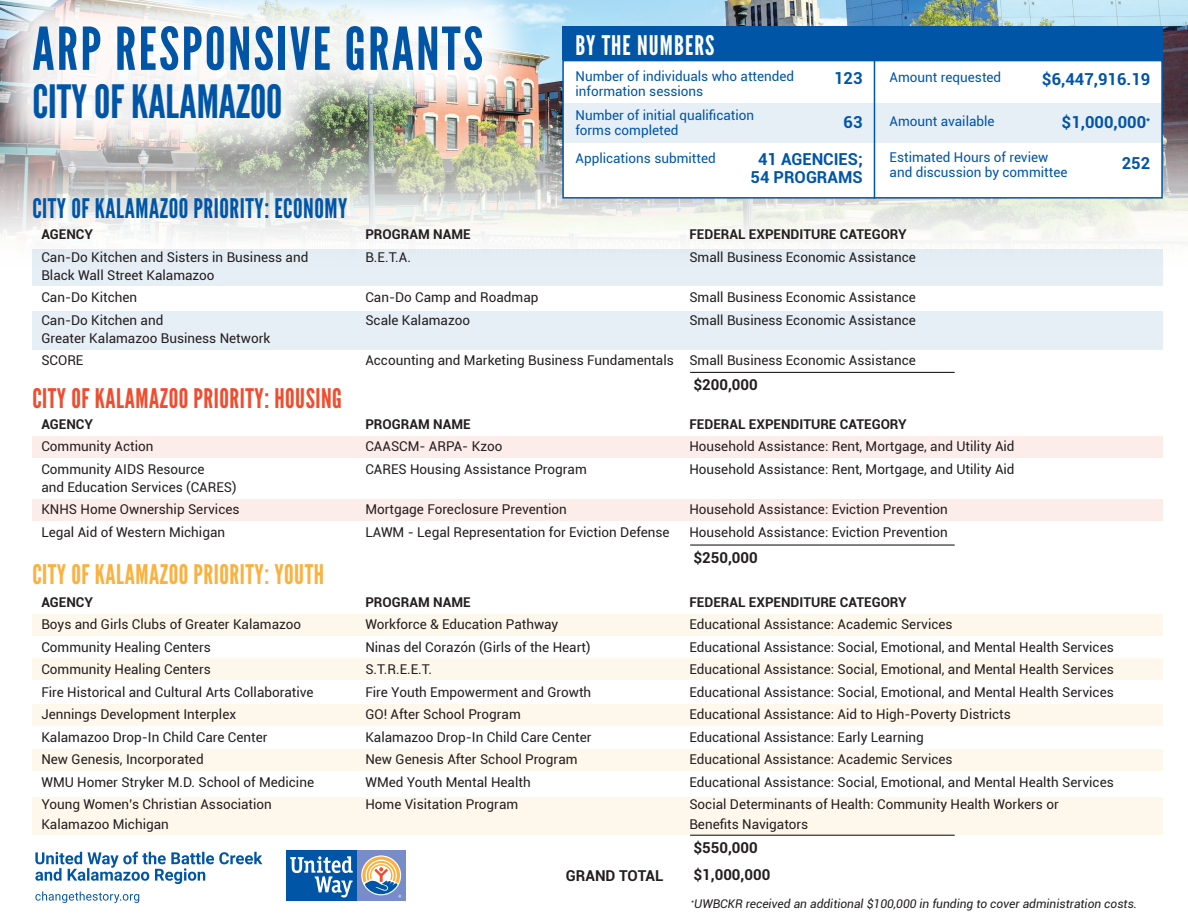
<style>
.page{position:relative;width:1188px;height:918px;background:#fff}
.page>*{position:absolute;margin:0;border:0;box-sizing:border-box;transform-origin:0 0}
.t1{font:58.95px "League Gothic";letter-spacing:.04em;color:#0155a7}
.t2{font:45.9px "League Gothic";color:#0155a7}
.t3{font:27px "League Gothic";letter-spacing:.02em;color:#0155a7}
.t4{font:27px "League Gothic";letter-spacing:.02em;color:#ef4d30}
.t5{font:27px "League Gothic";letter-spacing:.02em;color:#fbb13d}
.t6{font:27px "League Gothic";letter-spacing:.04em;color:#fff}
.t7{font:700 16.5px/18px "Roboto";color:#0155a7;text-align:center}
.t8{font:700 15px "Roboto";color:#231f20}
.t9{font:13.5px "Roboto";color:#231f20}
.t10{font:13.5px/15px "Roboto";color:#0155a7}
.t11{font:700 13.5px "Roboto";color:#231f20}
.t12{font:italic 12px "Roboto";color:#231f20}
</style>
<div class="page">
<img style="left:0;top:0;width:1188px;height:241px">
<div style="left:357px;top:851px;width:48px;height:50px;background:#788dc7"></div>
<div style="left:287px;top:851px;width:70px;height:50px;background:#0155a7"></div>
<svg style="left:361px;top:855px;width:40px;height:40px"></svg>
<svg style="left:290px;top:856px;width:63px;height:42px"></svg>
<svg style="left:362px;top:857px;width:39px;height:41px"></svg>
<svg style="left:35px;top:852px;width:227px;height:32px"></svg>
<svg style="left:35px;top:892px;width:104px;height:11px"></svg>
<div style="left:32px;top:249px;width:1131px;height:36px;background:#e6eef6"></div>
<div style="left:32px;top:311px;width:1131px;height:38px;background:#e6eef6"></div>
<hr style="left:690px;top:372px;width:265px;height:1px;background:#231f20">
<div style="left:32px;top:437px;width:1131px;height:21px;background:#fdedea"></div>
<div style="left:32px;top:499px;width:1131px;height:22px;background:#fdedea"></div>
<hr style="left:690px;top:544px;width:265px;height:2px;background:#231f20">
<div style="left:32px;top:614px;width:1131px;height:22px;background:#fef7eb"></div>
<div style="left:32px;top:704px;width:1131px;height:22px;background:#fef7eb"></div>
<div style="left:32px;top:658px;width:1131px;height:22px;background:#fef7eb"></div>
<div style="left:32px;top:749px;width:1131px;height:21px;background:#fef7eb"></div>
<div style="left:32px;top:797px;width:1131px;height:38px;background:#fef7eb"></div>
<hr style="left:690px;top:835px;width:265px;height:1px;background:#231f20">
<div style="left:0;top:0;width:540px;height:177px;background:#fff;opacity:.94"></div>
<div style="left:562px;top:27px;width:601px;height:33px;background:#0155a7"></div>
<div style="left:562px;top:60px;width:601px;height:139px;background:#fff;border:2px solid #0155a7"></div>
<div style="left:562px;top:103px;width:601px;height:40px;background:#e6eef6"></div>
<hr style="left:874px;top:60px;width:1px;height:139px;background:#0155a7">
<p class="t1" style="left:32px;top:14px;width:452px">ARP RESPONSIVE GRANTS</p>
<p class="t2" style="left:32px;top:74px;width:252px">CITY OF KALAMAZOO</p>
<p class="t3" style="left:32px;top:193px;width:316px">CITY OF KALAMAZOO PRIORITY: ECONOMY</p>
<p class="t6" style="left:575px;top:29px;width:140px">BY THE NUMBERS</p>
<p class="t10" style="left:575px;top:68px;width:220px">Number of individuals who attended information sessions</p>
<p class="t10" style="left:575px;top:108px;width:180px">Number of initial qualification forms completed</p>
<p class="t10" style="left:575px;top:150px;width:142px">Applications submitted</p>
<p class="t7" style="left:834px;top:69px;width:30px">123</p>
<p class="t7" style="left:844px;top:112px;width:20px">63</p>
<p class="t7" style="left:751px;top:150px;width:113px">41 AGENCIES;<br>54 PROGRAMS</p>
<p class="t7" style="left:1042px;top:69px;width:110px">$6,447,916.19</p>
<p class="t7" style="left:1062px;top:113px;width:90px">$1,000,000<sup>*</sup></p>
<p class="t7" style="left:1122px;top:153px;width:30px">252</p>
<p class="t10" style="left:890px;top:69px;width:113px">Amount requested</p>
<p class="t10" style="left:890px;top:113px;width:107px">Amount available</p>
<p class="t10" style="left:890px;top:150px;width:179px">Estimated Hours of review and discussion by committee</p>
<p class="t11" style="left:41px;top:225px;width:53px">AGENCY</p>
<p class="t11" style="left:365px;top:225px;width:107px">PROGRAM NAME</p>
<p class="t11" style="left:689px;top:225px;width:219px">FEDERAL EXPENDITURE CATEGORY</p>
<p class="t9" style="left:41px;top:248px;width:268px">Can-Do Kitchen and Sisters in Business and</p>
<p class="t9" style="left:365px;top:248px;width:47px">B.E.T.A.</p>
<p class="t9" style="left:689px;top:248px;width:228px">Small Business Economic Assistance</p>
<p class="t9" style="left:41px;top:266px;width:175px">Black Wall Street Kalamazoo</p>
<p class="t9" style="left:41px;top:288px;width:97px">Can-Do Kitchen</p>
<p class="t9" style="left:365px;top:288px;width:175px">Can-Do Camp and Roadmap</p>
<p class="t9" style="left:689px;top:288px;width:228px">Small Business Economic Assistance</p>
<p class="t9" style="left:41px;top:311px;width:124px">Can-Do Kitchen and</p>
<p class="t9" style="left:365px;top:311px;width:106px">Scale Kalamazoo</p>
<p class="t9" style="left:689px;top:311px;width:228px">Small Business Economic Assistance</p>
<p class="t9" style="left:41px;top:329px;width:230px">Greater Kalamazoo Business Network</p>
<p class="t9" style="left:41px;top:351px;width:44px">SCORE</p>
<p class="t9" style="left:365px;top:351px;width:552px">Accounting and Marketing Business Fundamentals Small Business Economic Assistance</p>
<p class="t4" style="left:32px;top:382px;width:311px">CITY OF KALAMAZOO PRIORITY: HOUSING</p>
<p class="t8" style="left:693px;top:374px;width:66px">$200,000</p>
<p class="t11" style="left:41px;top:414px;width:53px">AGENCY</p>
<p class="t11" style="left:365px;top:414px;width:107px">PROGRAM NAME</p>
<p class="t11" style="left:689px;top:414px;width:219px">FEDERAL EXPENDITURE CATEGORY</p>
<p class="t9" style="left:41px;top:437px;width:114px">Community Action</p>
<p class="t9" style="left:365px;top:437px;width:138px">CAASCM- ARPA- Kzoo</p>
<p class="t9" style="left:689px;top:437px;width:327px">Household Assistance: Rent, Mortgage, and Utility Aid</p>
<p class="t9" style="left:41px;top:459px;width:165px">Community AIDS Resource</p>
<p class="t9" style="left:365px;top:459px;width:223px">CARES Housing Assistance Program</p>
<p class="t9" style="left:689px;top:459px;width:327px">Household Assistance: Rent, Mortgage, and Utility Aid</p>
<p class="t9" style="left:41px;top:477px;width:197px">and Education Services (CARES)</p>
<p class="t9" style="left:41px;top:500px;width:200px">KNHS Home Ownership Services</p>
<p class="t9" style="left:365px;top:500px;width:203px">Mortgage Foreclosure Prevention</p>
<p class="t9" style="left:689px;top:500px;width:260px">Household Assistance: Eviction Prevention</p>
<p class="t9" style="left:41px;top:522px;width:185px">Legal Aid of Western Michigan</p>
<p class="t9" style="left:365px;top:522px;width:306px">LAWM - Legal Representation for Eviction Defense</p>
<p class="t9" style="left:689px;top:522px;width:260px">Household Assistance: Eviction Prevention</p>
<p class="t5" style="left:32px;top:559px;width:293px">CITY OF KALAMAZOO PRIORITY: YOUTH</p>
<p class="t8" style="left:693px;top:547px;width:66px">$250,000</p>
<p class="t11" style="left:41px;top:593px;width:53px">AGENCY</p>
<p class="t11" style="left:365px;top:593px;width:107px">PROGRAM NAME</p>
<p class="t11" style="left:689px;top:593px;width:219px">FEDERAL EXPENDITURE CATEGORY</p>
<p class="t9" style="left:41px;top:615px;width:261px">Boys and Girls Clubs of Greater Kalamazoo</p>
<p class="t9" style="left:365px;top:615px;width:195px">Workforce &amp; Education Pathway</p>
<p class="t9" style="left:689px;top:615px;width:265px">Educational Assistance: Academic Services</p>
<p class="t9" style="left:41px;top:638px;width:171px">Community Healing Centers</p>
<p class="t9" style="left:365px;top:638px;width:227px">Ninas del Corazón (Girls of the Heart)</p>
<p class="t9" style="left:689px;top:638px;width:426px">Educational Assistance: Social, Emotional, and Mental Health Services</p>
<p class="t9" style="left:41px;top:660px;width:171px">Community Healing Centers</p>
<p class="t9" style="left:365px;top:660px;width:68px">S.T.R.E.E.T.</p>
<p class="t9" style="left:689px;top:660px;width:426px">Educational Assistance: Social, Emotional, and Mental Health Services</p>
<p class="t9" style="left:41px;top:683px;width:274px">Fire Historical and Cultural Arts Collaborative</p>
<p class="t9" style="left:365px;top:683px;width:227px">Fire Youth Empowerment and Growth</p>
<p class="t9" style="left:689px;top:683px;width:426px">Educational Assistance: Social, Emotional, and Mental Health Services</p>
<p class="t9" style="left:41px;top:705px;width:196px">Jennings Development Interplex</p>
<p class="t9" style="left:365px;top:705px;width:157px">GO! After School Program</p>
<p class="t9" style="left:689px;top:705px;width:323px">Educational Assistance: Aid to High-Poverty Districts</p>
<p class="t9" style="left:41px;top:728px;width:228px">Kalamazoo Drop-In Child Care Center</p>
<p class="t9" style="left:365px;top:728px;width:228px">Kalamazoo Drop-In Child Care Center</p>
<p class="t9" style="left:689px;top:728px;width:236px">Educational Assistance: Early Learning</p>
<p class="t9" style="left:41px;top:750px;width:164px">New Genesis, Incorporated</p>
<p class="t9" style="left:365px;top:750px;width:214px">New Genesis After School Program</p>
<p class="t9" style="left:689px;top:750px;width:265px">Educational Assistance: Academic Services</p>
<p class="t9" style="left:41px;top:773px;width:274px">WMU Homer Stryker M.D. School of Medicine</p>
<p class="t9" style="left:365px;top:773px;width:167px">WMed Youth Mental Health</p>
<p class="t9" style="left:689px;top:773px;width:426px">Educational Assistance: Social, Emotional, and Mental Health Services</p>
<p class="t9" style="left:41px;top:795px;width:232px">Young Women’s Christian Association</p>
<p class="t9" style="left:365px;top:795px;width:154px">Home Visitation Program</p>
<p class="t9" style="left:689px;top:795px;width:371px">Social Determinants of Health: Community Health Workers or</p>
<p class="t9" style="left:41px;top:815px;width:129px">Kalamazoo Michigan</p>
<p class="t9" style="left:689px;top:815px;width:120px">Benefits Navigators</p>
<p class="t8" style="left:693px;top:837px;width:66px">$550,000</p>
<p class="t8" style="left:566px;top:865px;width:99px">GRAND TOTAL</p>
<p class="t8" style="left:693px;top:864px;width:78px">$1,000,000</p>
<p class="t12" style="left:691px;top:895px;width:447px"><sup>*</sup>UWBCKR received an additional $100,000 in funding to cover administration costs.</p>
</div>
